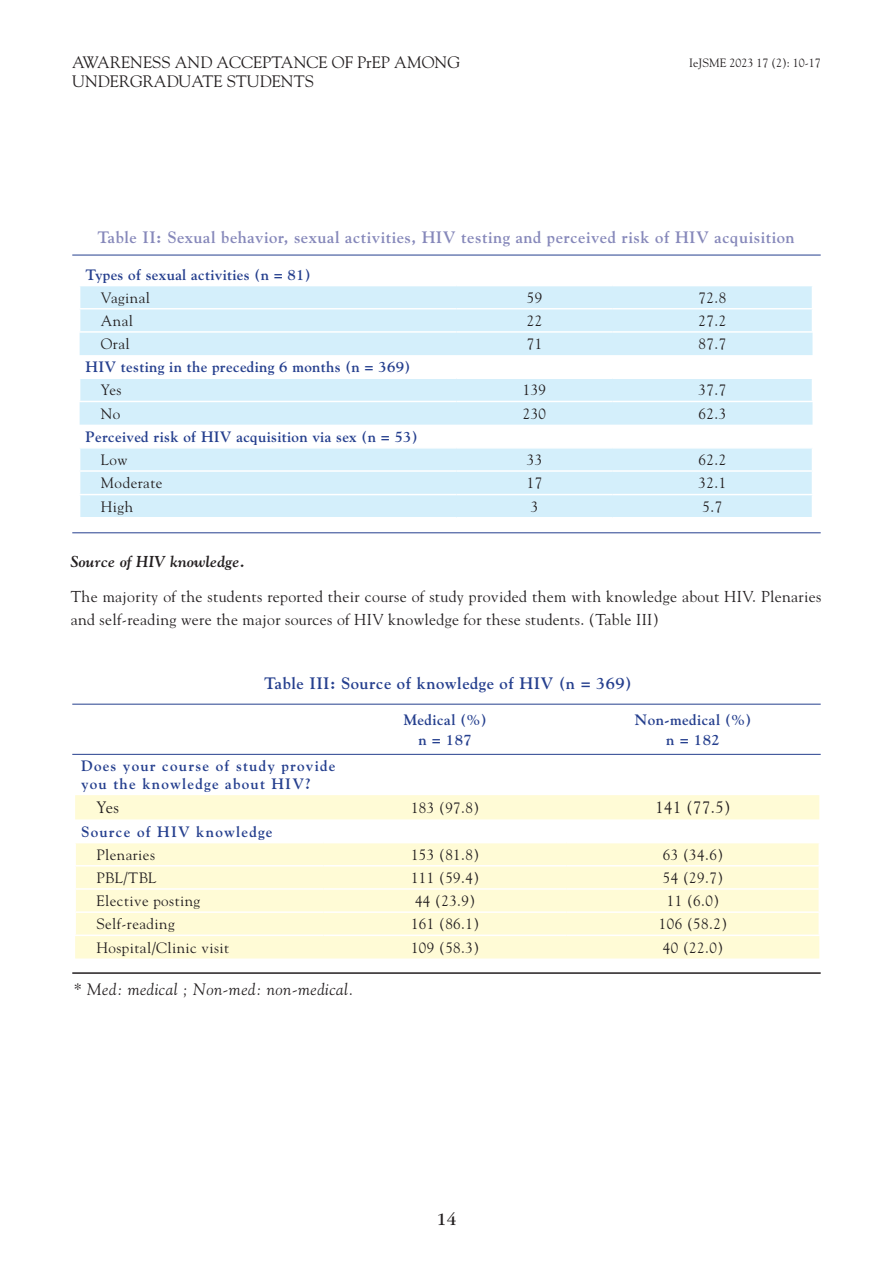
<style>
.page{position:relative;width:893px;height:1263px;background:#fff}
.page>*{position:absolute;margin:0;border:0;box-sizing:border-box;transform-origin:0 0}
.t1{font:18px "ITC Garamond Std";color:#231f20}
.Table__description{font:700 16.5px "Goudy Std";letter-spacing:.03em;color:#8688ba}
.code_Left{font:16.5px "Goudy Std";color:#231f20}
.Table__description-2{font:700 16.5px "Goudy Std";letter-spacing:.03em;color:#253f8e}
.Table__description-3{font:italic 16.5px "Goudy Std";letter-spacing:.03em;color:#231f20}
.table_text{font:16.5px "Goudy Std";letter-spacing:.03em;color:#231f20}
.abs_text{font:15.75px/22.5px "Goudy Std";letter-spacing:.02em;color:#231f20}
.abs_boldItalic{font:italic 700 15.75px "Goudy Std";letter-spacing:.01em;color:#231f20}
.table_text-2{font:15px "Goudy Std";letter-spacing:.03em;color:#231f20}
.table_text-3{font:700 15px "Goudy Std";letter-spacing:.02em;color:#253f8e}
.table_text-4{font:700 15px "Goudy Std";letter-spacing:.08em;color:#253f8e}
.t2{font:12px "Goudy Std";color:#231f20}
</style>
<div class="page">
<hr style="left:72px;top:972px;width:749px;height:2px;background:#231f20">
<svg style="left:80px;top:286px;width:732px;height:231px;fill:#d4effb"></svg>
<hr style="left:79px;top:308px;width:378px;height:1px;background:#fff">
<hr style="left:457px;top:308px;width:155px;height:1px;background:#fff">
<hr style="left:612px;top:308px;width:201px;height:1px;background:#fff">
<hr style="left:79px;top:331px;width:378px;height:2px;background:#fff">
<hr style="left:457px;top:331px;width:155px;height:2px;background:#fff">
<hr style="left:612px;top:331px;width:201px;height:2px;background:#fff">
<hr style="left:79px;top:377px;width:378px;height:2px;background:#fff">
<hr style="left:457px;top:377px;width:155px;height:2px;background:#fff">
<hr style="left:612px;top:377px;width:201px;height:2px;background:#fff">
<hr style="left:79px;top:401px;width:378px;height:1px;background:#fff">
<hr style="left:457px;top:401px;width:155px;height:1px;background:#fff">
<hr style="left:612px;top:401px;width:201px;height:1px;background:#fff">
<hr style="left:79px;top:447px;width:378px;height:2px;background:#fff">
<hr style="left:457px;top:447px;width:155px;height:2px;background:#fff">
<hr style="left:612px;top:447px;width:201px;height:2px;background:#fff">
<hr style="left:79px;top:470px;width:378px;height:2px;background:#fff">
<hr style="left:457px;top:470px;width:155px;height:2px;background:#fff">
<hr style="left:612px;top:470px;width:201px;height:2px;background:#fff">
<hr style="left:79px;top:494px;width:378px;height:1px;background:#fff">
<hr style="left:457px;top:494px;width:155px;height:1px;background:#fff">
<hr style="left:612px;top:494px;width:201px;height:1px;background:#fff">
<svg style="left:75px;top:795px;width:744px;height:163px;fill:#fffbd6"></svg>
<hr style="left:74px;top:842px;width:249px;height:1px;background:#fff">
<hr style="left:74px;top:843px;width:2px;height:22px;background:#fff">
<hr style="left:323px;top:842px;width:244px;height:1px;background:#fff">
<hr style="left:567px;top:842px;width:253px;height:1px;background:#fff">
<hr style="left:74px;top:865px;width:249px;height:1px;background:#fff">
<hr style="left:74px;top:866px;width:2px;height:22px;background:#fff">
<hr style="left:323px;top:865px;width:244px;height:1px;background:#fff">
<hr style="left:567px;top:865px;width:253px;height:1px;background:#fff">
<hr style="left:74px;top:888px;width:249px;height:2px;background:#fff">
<hr style="left:74px;top:890px;width:2px;height:21px;background:#fff">
<hr style="left:323px;top:888px;width:244px;height:2px;background:#fff">
<hr style="left:567px;top:888px;width:253px;height:2px;background:#fff">
<hr style="left:74px;top:911px;width:249px;height:2px;background:#fff">
<hr style="left:74px;top:913px;width:2px;height:21px;background:#fff">
<hr style="left:323px;top:911px;width:244px;height:2px;background:#fff">
<hr style="left:567px;top:911px;width:253px;height:2px;background:#fff">
<hr style="left:74px;top:934px;width:249px;height:2px;background:#fff">
<hr style="left:323px;top:934px;width:244px;height:2px;background:#fff">
<hr style="left:567px;top:934px;width:253px;height:2px;background:#fff">
<hr style="left:72px;top:704px;width:749px;height:1px;background:#253f8e">
<hr style="left:72px;top:532px;width:749px;height:1px;background:#253f8e">
<hr style="left:72px;top:255px;width:749px;height:1px;background:#253f8e">
<hr style="left:72px;top:754px;width:749px;height:1px;background:#253f8e">
<p class="code_Left" style="left:72px;top:52px;width:389px">AWARENESS AND ACCEPTANCE OF PrEP AMONG</p>
<p class="t2" style="left:689px;top:55px;width:133px">IeJSME 2023 17 (2): 10-17</p>
<p class="code_Left" style="left:72px;top:71px;width:243px">UNDERGRADUATE STUDENTS</p>
<p class="Table__description" style="left:97px;top:227px;width:699px">Table II: Sexual behavior, sexual activities, HIV testing and perceived risk of HIV acquisition</p>
<p class="table_text-3" style="left:86px;top:265px;width:227px">Types of sexual activities (n = 81)</p>
<p class="table_text-2" style="left:101px;top:288px;width:51px">Vaginal</p>
<p class="table_text-2" style="left:527px;top:288px;width:17px">59</p>
<p class="table_text-2" style="left:699px;top:288px;width:29px">72.8</p>
<p class="table_text-2" style="left:101px;top:311px;width:34px">Anal</p>
<p class="table_text-2" style="left:527px;top:311px;width:17px">22</p>
<p class="table_text-2" style="left:699px;top:311px;width:29px">27.2</p>
<p class="table_text-2" style="left:101px;top:335px;width:30px">Oral</p>
<p class="table_text-2" style="left:527px;top:335px;width:17px">71</p>
<p class="table_text-2" style="left:699px;top:335px;width:29px">87.7</p>
<p class="table_text-3" style="left:86px;top:358px;width:326px">HIV testing in the preceding 6 months (n = 369)</p>
<p class="table_text-2" style="left:101px;top:381px;width:22px">Yes</p>
<p class="table_text-2" style="left:523px;top:381px;width:25px">139</p>
<p class="table_text-2" style="left:699px;top:381px;width:29px">37.7</p>
<p class="table_text-2" style="left:101px;top:404px;width:21px">No</p>
<p class="table_text-2" style="left:523px;top:404px;width:25px">230</p>
<p class="table_text-2" style="left:699px;top:404px;width:29px">62.3</p>
<p class="table_text-3" style="left:86px;top:428px;width:334px">Perceived risk of HIV acquisition via sex (n = 53)</p>
<p class="table_text-2" style="left:101px;top:450px;width:28px">Low</p>
<p class="table_text-2" style="left:527px;top:450px;width:17px">33</p>
<p class="table_text-2" style="left:699px;top:450px;width:29px">62.2</p>
<p class="table_text-2" style="left:101px;top:474px;width:63px">Moderate</p>
<p class="table_text-2" style="left:527px;top:474px;width:17px">17</p>
<p class="table_text-2" style="left:699px;top:474px;width:29px">32.1</p>
<p class="table_text-2" style="left:101px;top:497px;width:34px">High</p>
<p class="table_text-2" style="left:531px;top:497px;width:9px">3</p>
<p class="table_text-2" style="left:702px;top:497px;width:21px">5.7</p>
<p class="abs_boldItalic" style="left:71px;top:552px;width:176px">Source of HIV knowledge.</p>
<p class="abs_text" style="left:71px;top:585px;width:752px">The majority of the students reported their course of study provided them with knowledge about HIV. Plenaries and self-reading were the major sources of HIV knowledge for these students. (Table III)</p>
<p class="Table__description-2" style="left:264px;top:674px;width:369px">Table III: Source of knowledge of HIV (n = 369)</p>
<p class="table_text-3" style="left:404px;top:711px;width:84px">Medical (%)</p>
<p class="table_text-3" style="left:418px;top:731px;width:55px">n = 187</p>
<p class="table_text-3" style="left:635px;top:711px;width:118px">Non-medical (%)</p>
<p class="table_text-3" style="left:666px;top:731px;width:55px">n = 182</p>
<p class="table_text-4" style="left:81px;top:757px;width:256px">Does your course of study provide</p>
<p class="table_text-4" style="left:81px;top:775px;width:231px">you the knowledge about HIV?</p>
<p class="table_text" style="left:96px;top:797px;width:24px">Yes</p>
<p class="table_text-2" style="left:411px;top:798px;width:70px">183 (97.8)</p>
<p class="table_text" style="left:655px;top:797px;width:77px">141 (77.5)</p>
<p class="table_text-4" style="left:81px;top:822px;width:193px">Source of HIV knowledge</p>
<p class="table_text-2" style="left:96px;top:845px;width:60px">Plenaries</p>
<p class="table_text-2" style="left:411px;top:845px;width:70px">153 (81.8)</p>
<p class="table_text-2" style="left:663px;top:845px;width:62px">63 (34.6)</p>
<p class="table_text-2" style="left:96px;top:868px;width:62px">PBL/TBL</p>
<p class="table_text-2" style="left:411px;top:868px;width:70px">111 (59.4)</p>
<p class="table_text-2" style="left:663px;top:868px;width:62px">54 (29.7)</p>
<p class="table_text-2" style="left:96px;top:892px;width:105px">Elective posting</p>
<p class="table_text-2" style="left:415px;top:892px;width:62px">44 (23.9)</p>
<p class="table_text-2" style="left:667px;top:892px;width:54px">11 (6.0)</p>
<p class="table_text-2" style="left:96px;top:915px;width:80px">Self-reading</p>
<p class="table_text-2" style="left:411px;top:915px;width:70px">161 (86.1)</p>
<p class="table_text-2" style="left:659px;top:915px;width:70px">106 (58.2)</p>
<p class="table_text-2" style="left:96px;top:938px;width:134px">Hospital/Clinic visit</p>
<p class="table_text-2" style="left:411px;top:938px;width:70px">109 (58.3)</p>
<p class="table_text-2" style="left:663px;top:938px;width:62px">40 (22.0)</p>
<p class="Table__description-3" style="left:74px;top:980px;width:281px">* Med: medical ; Non-med: non-medical.</p>
<p class="t1" style="left:437px;top:1209px;width:21px">14</p>
</div>
